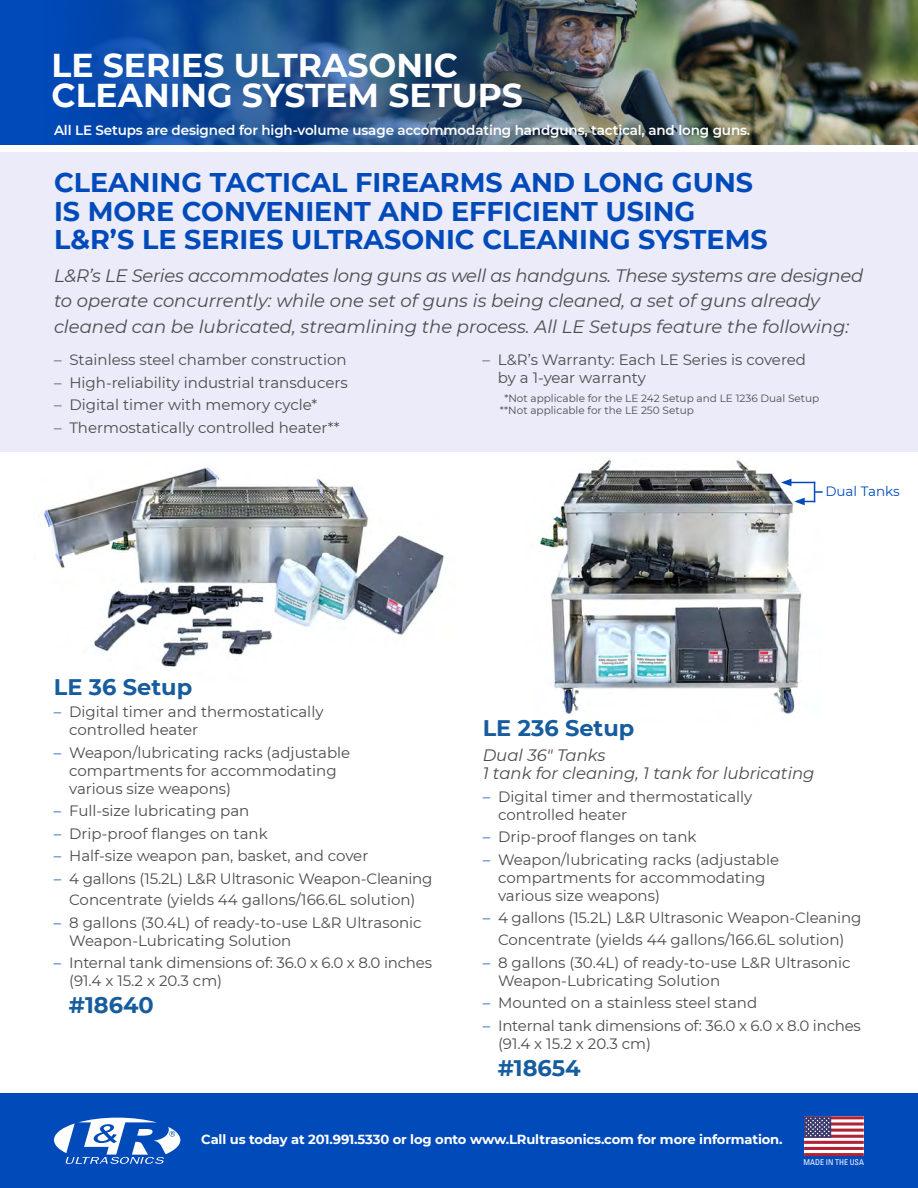
<style>
.page{position:relative;width:918px;height:1188px;background:#fff}
.page>*{position:absolute;margin:0;border:0;box-sizing:border-box;transform-origin:0 0}
.t1{font:700 33px/30px "Montserrat";color:#fff}
.t2{font:700 27px/28.5px "Montserrat";color:#004aba}
.t3{font:700 22.5px "Montserrat";color:#175d9e}
.t4{font:italic 18px/25.5px "Montserrat";color:#4b4c4d}
.t5{font:italic 16.5px "Montserrat";color:#4b4c4d}
.t6{font:15px/18px "Montserrat";color:#4b4c4d}
.t7{font:600 13.5px "Montserrat";letter-spacing:-.01em;color:#fff}
.t8{font:13.5px "Montserrat";color:#004aba}
.t9{font:700 13.2px "Montserrat";letter-spacing:-.01em;color:#fff}
.t10{font:10.5px/12px "Montserrat";color:#4b4c4d}
.t11{font:condensed 7.95px "Univers LT Std";color:#fff}
.s1{color:#004aba}
</style>
<div class="page">
<div style="left:0;top:148px;width:918px;height:304px;background:#ebebf9"></div>
<img style="left:0;top:0;width:918px;height:145px">
<div style="left:0;top:145px;width:918px;height:7px;background:#fff"></div>
<div style="left:0;top:1094px;width:918px;height:94px;background:#004aba"></div>
<img style="left:43px;top:467px;width:401px;height:200px">
<img style="left:539px;top:459px;width:266px;height:255px">
<svg style="left:54px;top:1118px;width:126px;height:46px"></svg>
<svg style="left:804px;top:1119px;width:60px;height:34px"></svg>
<hr style="left:804px;top:1153px;width:60px;height:3px;background:#b12234">
<hr style="left:804px;top:1147px;width:60px;height:3px;background:#b12234">
<hr style="left:804px;top:1141px;width:60px;height:3px;background:#b12234">
<hr style="left:804px;top:1135px;width:60px;height:3px;background:#b12234">
<hr style="left:804px;top:1129px;width:60px;height:3px;background:#b12234">
<svg style="left:831px;top:1122px;width:33px;height:4px"></svg>
<hr style="left:804px;top:1116px;width:60px;height:3px;background:#b12234">
<svg style="left:804px;top:1116px;width:27px;height:22px"></svg>
<svg style="left:805px;top:1117px;width:25px;height:20px"></svg>
<svg style="left:781px;top:479px;width:42px;height:26px"></svg>
<p class="t1" style="left:52px;top:49px;width:473px">LE SERIES ULTRASONIC<br>CLEANING SYSTEM SETUPS</p>
<p class="t7" style="left:54px;top:121px;width:698px">All LE Setups are designed for high-volume usage accommodating handguns, tactical, and long guns.</p>
<p class="t2" style="left:54px;top:167px;width:715px">CLEANING TACTICAL FIREARMS AND LONG GUNS<br>IS MORE CONVENIENT AND EFFICIENT USING<br>L&amp;R’S LE SERIES ULTRASONIC CLEANING SYSTEMS</p>
<p class="t4" style="left:54px;top:262px;width:811px">L&amp;R’s LE Series accommodates long guns as well as handguns. These systems are designed to operate concurrently: while one set of guns is being cleaned, a set of guns already cleaned can be lubricated, streamlining the process. All LE Setups feature the following:</p>
<p class="t6" style="left:54px;top:350px;width:294px">– Stainless steel chamber construction</p>
<p class="t6" style="left:54px;top:373px;width:295px">– High-reliability industrial transducers</p>
<p class="t6" style="left:54px;top:395px;width:265px">– Digital timer with memory cycle*</p>
<p class="t6" style="left:54px;top:418px;width:287px">– Thermostatically controlled heater**</p>
<p class="t6" style="left:498px;top:350px;width:310px;text-indent:-15px">– L&amp;R’s Warranty: Each LE Series is covered by a 1-year warranty</p>
<p class="t10" style="left:500px;top:392px;width:321px;text-indent:4px">*Not applicable for the LE 242 Setup and LE 1236 Dual Setup **Not applicable for the LE 250 Setup</p>
<p class="t8" style="left:825px;top:482px;width:76px">Dual Tanks</p>
<p class="t3" style="left:54px;top:670px;width:140px">LE 36 Setup</p>
<p class="t6" style="left:69px;top:702px;width:256px;text-indent:-15px"><span class="s1">–</span> Digital timer and thermostatically controlled heater</p>
<p class="t6" style="left:69px;top:743px;width:283px;text-indent:-15px"><span class="s1">–</span> Weapon/lubricating racks (adjustable compartments for accommodating various size weapons)</p>
<p class="t6" style="left:54px;top:801px;width:197px"><span class="s1">–</span> Full-size lubricating pan</p>
<p class="t6" style="left:54px;top:824px;width:215px"><span class="s1">–</span> Drip-proof flanges on tank</p>
<p class="t6" style="left:54px;top:846px;width:316px"><span class="s1">–</span> Half-size weapon pan, basket, and cover</p>
<p class="t6" style="left:54px;top:867px;width:380px;line-height:21.6px;text-align:center"><span class="s1">–</span> 4 gallons (15.2L) L&amp;R Ultrasonic Weapon-Cleaning<br>Concentrate (yields 44 gallons/166.6L solution)</p>
<p class="t6" style="left:69px;top:913px;width:354px;text-indent:-15px"><span class="s1">–</span> 8 gallons (30.4L) of ready-to-use L&amp;R Ultrasonic<br>Weapon-Lubricating Solution</p>
<p class="t6" style="left:69px;top:953px;width:364px;text-indent:-15px"><span class="s1">–</span> Internal tank dimensions of: 36.0 x 6.0 x 8.0 inches (91.4 x 15.2 x 20.3 cm)</p>
<p class="t3" style="left:69px;top:989px;width:86px">#18640</p>
<p class="t3" style="left:483px;top:712px;width:153px">LE 236 Setup</p>
<p class="t5" style="left:483px;top:744px;width:124px">Dual 36" Tanks</p>
<p class="t5" style="left:483px;top:762px;width:333px">1 tank for cleaning, 1 tank for lubricating</p>
<p class="t6" style="left:498px;top:787px;width:256px;text-indent:-15px"><span class="s1">–</span> Digital timer and thermostatically controlled heater</p>
<p class="t6" style="left:483px;top:828px;width:215px"><span class="s1">–</span> Drip-proof flanges on tank</p>
<p class="t6" style="left:498px;top:850px;width:283px;text-indent:-15px"><span class="s1">–</span> Weapon/lubricating racks (adjustable compartments for accommodating various size weapons)</p>
<p class="t6" style="left:483px;top:907px;width:380px;line-height:21.6px;text-align:center"><span class="s1">–</span> 4 gallons (15.2L) L&amp;R Ultrasonic Weapon-Cleaning<br>Concentrate (yields 44 gallons/166.6L solution)</p>
<p class="t6" style="left:498px;top:953px;width:354px;text-indent:-15px"><span class="s1">–</span> 8 gallons (30.4L) of ready-to-use L&amp;R Ultrasonic<br>Weapon-Lubricating Solution</p>
<p class="t6" style="left:483px;top:993px;width:276px"><span class="s1">–</span> Mounted on a stainless steel stand</p>
<p class="t6" style="left:498px;top:1016px;width:364px;text-indent:-15px"><span class="s1">–</span> Internal tank dimensions of: 36.0 x 6.0 x 8.0 inches (91.4 x 15.2 x 20.3 cm)</p>
<p class="t3" style="left:498px;top:1051px;width:85px">#18654</p>
<p class="t9" style="left:201px;top:1130px;width:583px">Call us today at 201.991.5330 or log onto www.LRultrasonics.com for more information.</p>
<p class="t11" style="left:804px;top:1157px;width:62px">MADE IN THE USA</p>
</div>
